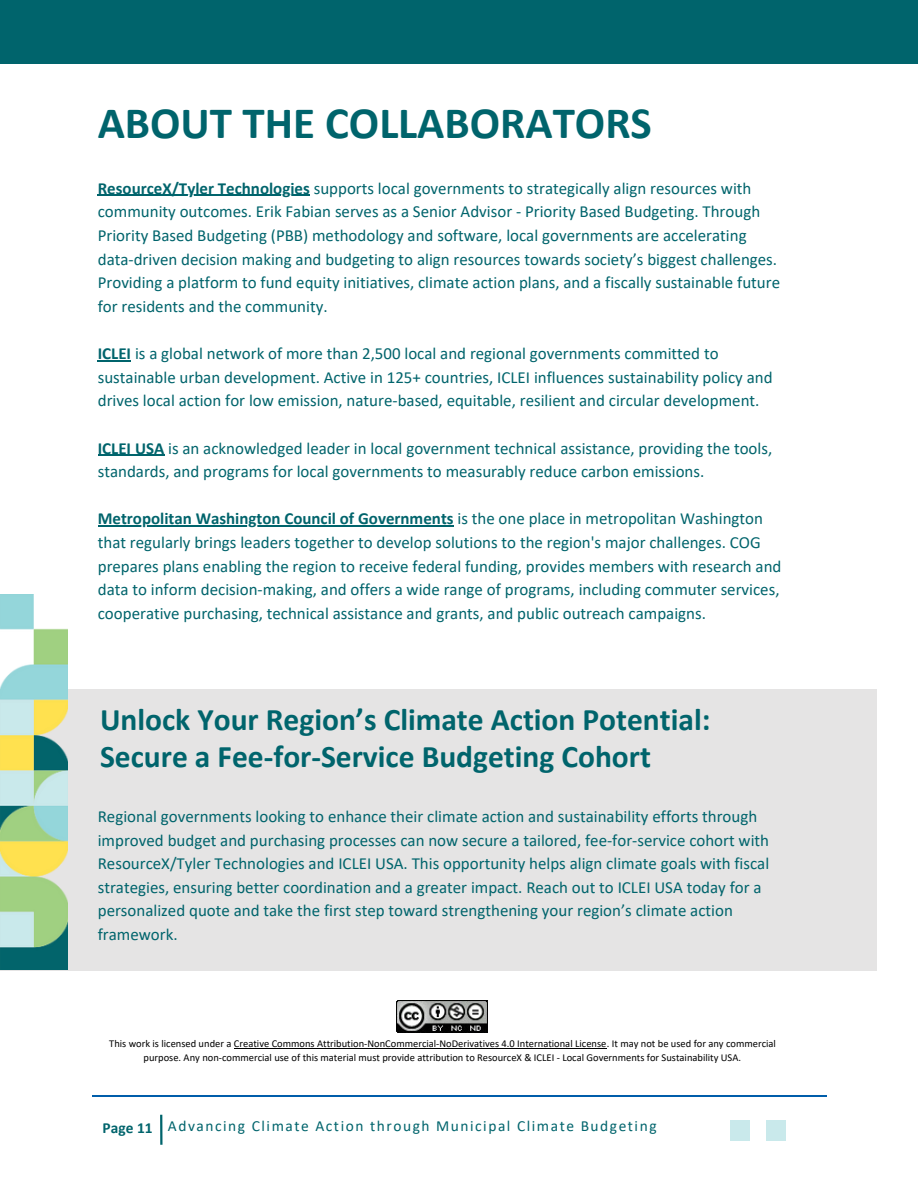
<style>
.page{position:relative;width:918px;height:1188px;background:#fff}
.page>*{position:absolute;margin:0;border:0;box-sizing:border-box;transform-origin:0 0}
.t1{font:700 45px "Calibri";color:#00646c}
.t2{font:700 31.5px/37.2px "Calibri";color:#00646c}
.t3{font:16.95px/23.7px "Calibri";color:#00646c}
.t4{font:15.45px "Calibri";letter-spacing:.1em;color:#00646c}
.t5{font:700 15.45px "Calibri";color:#00646c}
.t6{font:10.5px/14px "Calibri";color:#000;text-align:center}
.s1{font-weight:700}
</style>
<div class="page">
<div style="left:0;top:689px;width:877px;height:281px;background:#e5e4e4"></div>
<hr style="left:98px;top:195px;width:212px;height:1px;background:#00646c">
<hr style="left:98px;top:360px;width:33px;height:1px;background:#00646c">
<hr style="left:98px;top:455px;width:66px;height:1px;background:#00646c">
<hr style="left:98px;top:526px;width:356px;height:1px;background:#00646c">
<img style="left:0;top:594px;width:67px;height:376px">
<hr style="left:160px;top:1115px;width:3px;height:30px;background:#00646c">
<div style="left:731px;top:1121px;width:19px;height:20px;background:#c9e9eb"></div>
<div style="left:766px;top:1121px;width:19px;height:20px;background:#c9e9eb"></div>
<img style="left:396px;top:1000px;width:91px;height:33px">
<hr style="left:234px;top:1048px;width:373px;height:1px;background:#000">
<hr style="left:92px;top:1095px;width:734px;height:1px;background:#005daa">
<div style="left:0;top:0;width:918px;height:64px;background:#00646c"></div>
<h1 class="t1" style="left:98px;top:104px;width:556px">ABOUT THE COLLABORATORS</h1>
<h4 class="t3" style="left:98px;top:178px;width:684px"><span class="s1">ResourceX/Tyler Technologies</span> supports local governments to strategically align resources with community outcomes. Erik Fabian serves as a Senior Advisor - Priority Based Budgeting. Through Priority Based Budgeting (PBB) methodology and software, local governments are accelerating data-driven decision making and budgeting to align resources towards society’s biggest challenges.<br>Providing a platform to fund equity initiatives, climate action plans, and a fiscally sustainable future for residents and the community.</h4>
<h4 class="t3" style="left:98px;top:343px;width:676px"><span class="s1">ICLEI</span> is a global network of more than 2,500 local and regional governments committed to sustainable urban development. Active in 125+ countries, ICLEI influences sustainability policy and drives local action for low emission, nature-based, equitable, resilient and circular development.</h4>
<h4 class="t3" style="left:98px;top:437px;width:676px"><span class="s1">ICLEI USA</span> is an acknowledged leader in local government technical assistance, providing the tools, standards, and programs for local governments to measurably reduce carbon emissions.</h4>
<h4 class="t3" style="left:98px;top:508px;width:685px"><span class="s1">Metropolitan Washington Council of Governments</span> is the one place in metropolitan Washington that regularly brings leaders together to develop solutions to the region's major challenges. COG prepares plans enabling the region to receive federal funding, provides members with research and data to inform decision-making, and offers a wide range of programs, including commuter services, cooperative purchasing, technical assistance and grants, and public outreach campaigns.</h4>
<p class="t2" style="left:100px;top:703px;width:612px">Unlock Your Region’s Climate Action Potential:<br>Secure a Fee-for-Service Budgeting Cohort</p>
<p class="t3" style="left:98px;top:806px;width:673px">Regional governments looking to enhance their climate action and sustainability efforts through improved budget and purchasing processes can now secure a tailored, fee-for-service cohort with ResourceX/Tyler Technologies and ICLEI USA. This opportunity helps align climate goals with fiscal strategies, ensuring better coordination and a greater impact. Reach out to ICLEI USA today for a personalized quote and take the first step toward strengthening your region’s climate action framework.</p>
<p class="t6" style="left:109px;top:1038px;width:668px">This work is licensed under a Creative Commons Attribution-NonCommercial-NoDerivatives 4.0 International License. It may not be used for any commercial purpose. Any non-commercial use of this material must provide attribution to ResourceX &amp; ICLEI - Local Governments for Sustainability USA.</p>
<h2 class="t5" style="left:103px;top:1121px;width:51px">Page 11</h2>
<h4 class="t4" style="left:168px;top:1120px;width:490px">Advancing Climate Action through Municipal Climate Budgeting</h4>
</div>
